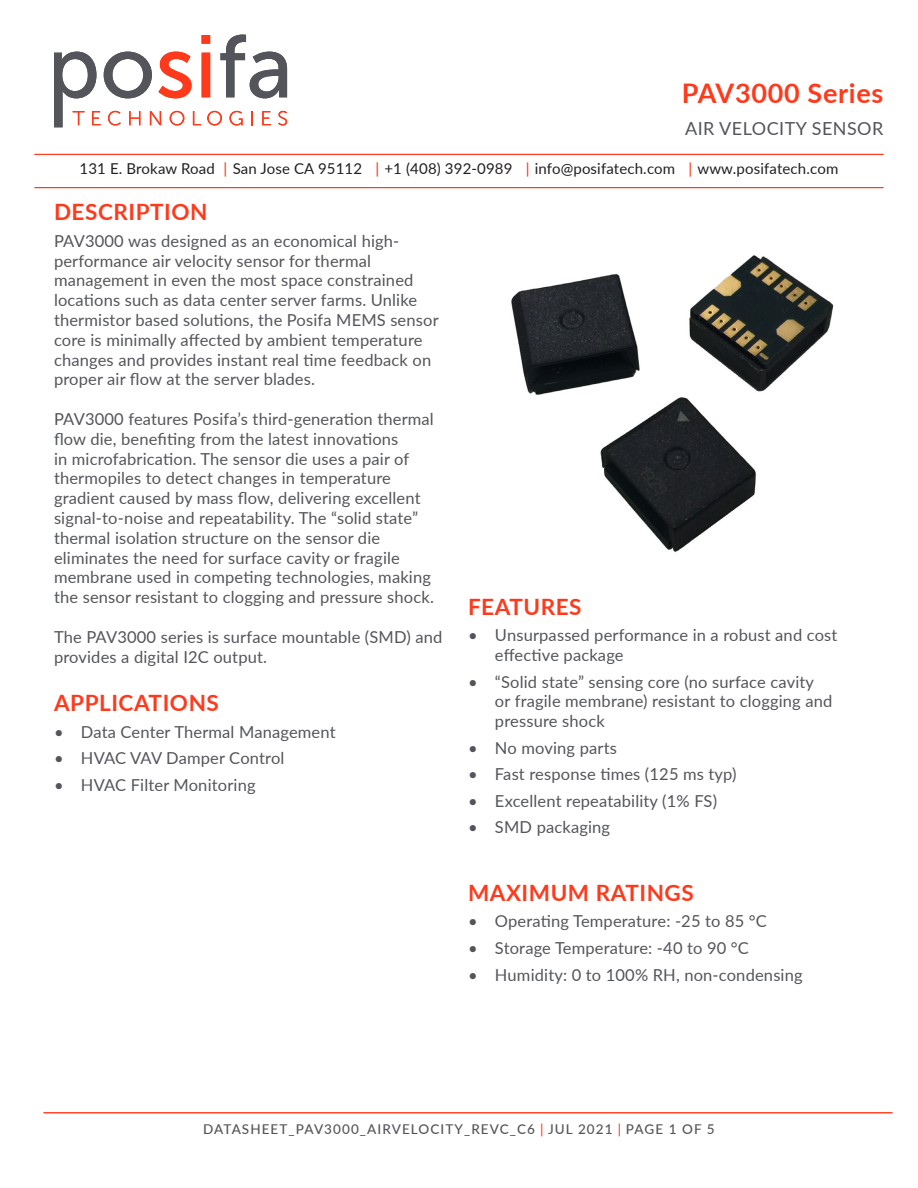
<style>
.page{position:relative;width:918px;height:1188px;background:#fff}
.page>*{position:absolute;margin:0;border:0;box-sizing:border-box;transform-origin:0 0}
.t1{font:700 27px "Lato";letter-spacing:.025em;color:#ff3a1c}
.t2{font:700 22.5px "Lato";letter-spacing:.025em;color:#ff3a1c}
.t3{font:18px "Lato";letter-spacing:.025em;color:#54555a}
.t4{font:16.5px/19.8px "Lato";letter-spacing:.01em;color:#54555a}
.t5{font:15px "Lato";letter-spacing:.01em;color:#231f20}
.t6{font:500 13.5px "Lato";letter-spacing:.08em;color:#54555a}
.s1{font-weight:500;color:#ff3a1c}
.s2{color:#ff3a1c}
</style>
<div class="page">
<svg style="left:54px;top:35px;width:233px;height:92px"></svg>
<hr style="left:35px;top:154px;width:848px;height:1px;background:#ff3a1c">
<hr style="left:44px;top:1112px;width:848px;height:1px;background:#ff3a1c">
<hr style="left:35px;top:187px;width:848px;height:1px;background:#ff3a1c">
<img style="left:511px;top:255px;width:323px;height:297px">
<h1 class="t1" style="left:682px;top:73px;width:203px">PAV3000 Series</h1>
<p class="t3" style="left:685px;top:115px;width:200px">AIR VELOCITY SENSOR</p>
<p class="t5" style="left:80px;top:157px;width:760px">131 E. Brokaw Road <span class="s1">|</span> San Jose CA 95112 <span class="s1">|</span> +1 (408) 392-0989 <span class="s1">|</span> info@posifatech.com <span class="s1">|</span> www.posifatech.com</p>
<h2 class="t2" style="left:54px;top:195px;width:155px">DESCRIPTION</h2>
<p class="t4" style="left:54px;top:230px;width:386px">PAV3000 was designed as an economical high&shy;performance air velocity sensor for thermal management in even the most space constrained locations such as data center server farms. Unlike thermistor based solutions, the Posifa MEMS sensor core is minimally affected by ambient temperature changes and provides instant real time feedback on proper air flow at the server blades.</p>
<p class="t4" style="left:54px;top:408px;width:381px">PAV3000 features Posifa’s third-generation thermal flow die, benefiting from the latest innovations<br>in microfabrication. The sensor die uses a pair of thermopiles to detect changes in temperature gradient caused by mass flow, delivering excellent signal-to-noise and repeatability. The “solid state” thermal isolation structure on the sensor die eliminates the need for surface cavity or fragile membrane used in competing technologies, making the sensor resistant to clogging and pressure shock.</p>
<p class="t4" style="left:54px;top:626px;width:390px">The PAV3000 series is surface mountable (SMD) and provides a digital I2C output.</p>
<h2 class="t2" style="left:54px;top:686px;width:166px">APPLICATIONS</h2>
<p class="t4" style="left:54px;top:721px;width:283px">• Data Center Thermal Management</p>
<p class="t4" style="left:54px;top:748px;width:232px">• HVAC VAV Damper Control</p>
<p class="t4" style="left:54px;top:774px;width:203px">• HVAC Filter Monitoring</p>
<h2 class="t2" style="left:468px;top:590px;width:115px">FEATURES</h2>
<p class="t4" style="left:495px;top:625px;width:344px;text-indent:-27px">• Unsurpassed performance in a robust and cost effective package</p>
<p class="t4" style="left:495px;top:671px;width:339px;text-indent:-27px">• “Solid state” sensing core (no surface cavity or fragile membrane) resistant to clogging and pressure shock</p>
<p class="t4" style="left:468px;top:737px;width:150px">• No moving parts</p>
<p class="t4" style="left:468px;top:764px;width:270px">• Fast response times (125 ms typ)</p>
<p class="t4" style="left:468px;top:790px;width:251px">• Excellent repeatability (1% FS)</p>
<p class="t4" style="left:468px;top:817px;width:144px">• SMD packaging</p>
<h2 class="t2" style="left:468px;top:876px;width:227px">MAXIMUM RATINGS</h2>
<p class="t4" style="left:468px;top:911px;width:300px">• Operating Temperature: -25 to 85 °C</p>
<p class="t4" style="left:468px;top:937px;width:282px">• Storage Temperature: -40 to 90 °C</p>
<p class="t4" style="left:468px;top:964px;width:336px">• Humidity: 0 to 100% RH, non-condensing</p>
<p class="t6" style="left:203px;top:1119px;width:513px">DATASHEET_PAV3000_AIRVELOCITY_REVC_C6 <span class="s2">|</span> JUL 2021 <span class="s2">|</span> PAGE 1 OF 5</p>
</div>
